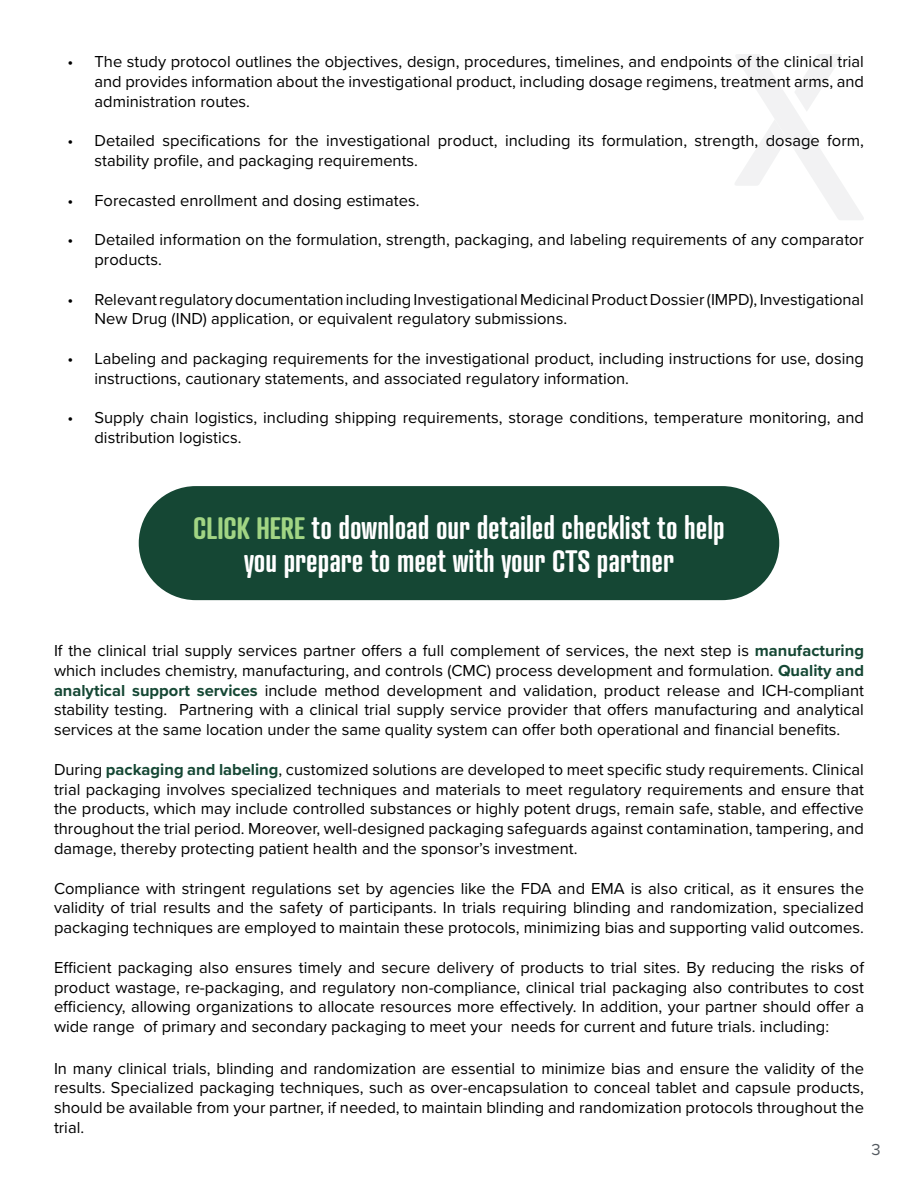
<style>
.page{position:relative;width:918px;height:1188px;background:#fff}
.page>*{position:absolute;margin:0;border:0;box-sizing:border-box;transform-origin:0 0}
.t1{font:600 30px/33px "Atrament";color:#fff;text-align:center}
.t2{font:16.5px/19.8px "Proxima Nova";color:#000;text-align:justify}
.t3{font:16.5px "Proxima Nova";color:#545a60}
.s1{color:#a1d584}
.s2{font-weight:700;color:#154734}
</style>
<div class="page">
<svg style="left:735px;top:54px;width:129px;height:166px"></svg>
<div style="left:139px;top:486px;width:640px;height:114px;background:#154734;border-radius:57px"></div>
<p class="t2" style="left:94px;top:51px;width:771px;text-indent:-27px">• The study protocol outlines the objectives, design, procedures, timelines, and endpoints of the clinical trial and provides information about the investigational product, including dosage regimens, treatment arms, and administration routes.</p>
<p class="t2" style="left:94px;top:130px;width:771px;text-indent:-27px">• Detailed specifications for the investigational product, including its formulation, strength, dosage form, stability profile, and packaging requirements.</p>
<p class="t2" style="left:68px;top:190px;width:353px">• Forecasted enrollment and dosing estimates.</p>
<p class="t2" style="left:94px;top:229px;width:771px;text-indent:-27px">• Detailed information on the formulation, strength, packaging, and labeling requirements of any comparator products.</p>
<p class="t2" style="left:94px;top:289px;width:771px;text-indent:-27px">• Relevant regulatory documentation including Investigational Medicinal Product Dossier (IMPD), Investigational<br>New Drug (IND) application, or equivalent regulatory submissions.</p>
<p class="t2" style="left:94px;top:348px;width:771px;text-indent:-27px">• Labeling and packaging requirements for the investigational product, including instructions for use, dosing instructions, cautionary statements, and associated regulatory information.</p>
<p class="t2" style="left:94px;top:407px;width:771px;text-indent:-27px">• Supply chain logistics, including shipping requirements, storage conditions, temperature monitoring, and distribution logistics.</p>
<h1 class="t1" style="left:193px;top:511px;width:533px"><span class="s1">CLICK HERE</span> to download our detailed checklist to help you prepare to meet with your CTS partner</h1>
<p class="t2" style="left:54px;top:640px;width:812px">If the clinical trial supply services partner offers a full complement of services, the next step is <span class="s2">manufacturing </span>which includes chemistry, manufacturing, and controls (CMC) process development and formulation. <span class="s2">Quality and analytical support services</span> include method development and validation, product release and ICH-compliant stability testing. Partnering with a clinical trial supply service provider that offers manufacturing and analytical services at the same location under the same quality system can offer both operational and financial benefits.</p>
<p class="t2" style="left:54px;top:759px;width:811px">During <span class="s2">packaging and labeling</span>, customized solutions are developed to meet specific study requirements. Clinical trial packaging involves specialized techniques and materials to meet regulatory requirements and ensure that the products, which may include controlled substances or highly potent drugs, remain safe, stable, and effective throughout the trial period. Moreover, well-designed packaging safeguards against contamination, tampering, and damage, thereby protecting patient health and the sponsor’s investment.</p>
<p class="t2" style="left:54px;top:878px;width:812px">Compliance with stringent regulations set by agencies like the FDA and EMA is also critical, as it ensures the validity of trial results and the safety of participants. In trials requiring blinding and randomization, specialized packaging techniques are employed to maintain these protocols, minimizing bias and supporting valid outcomes.</p>
<p class="t2" style="left:54px;top:957px;width:812px">Efficient packaging also ensures timely and secure delivery of products to trial sites. By reducing the risks of product wastage, re-packaging, and regulatory non-compliance, clinical trial packaging also contributes to cost efficiency, allowing organizations to allocate resources more effectively. In addition, your partner should offer a wide range of primary and secondary packaging to meet your needs for current and future trials. including:</p>
<p class="t2" style="left:54px;top:1058px;width:812px">In many clinical trials, blinding and randomization are essential to minimize bias and ensure the validity of the results. Specialized packaging techniques, such as over-encapsulation to conceal tablet and capsule products, should be available from your partner, if needed, to maintain blinding and randomization protocols throughout the trial.</p>
<p class="t3" style="left:872px;top:1137px;width:11px">3</p>
</div>
